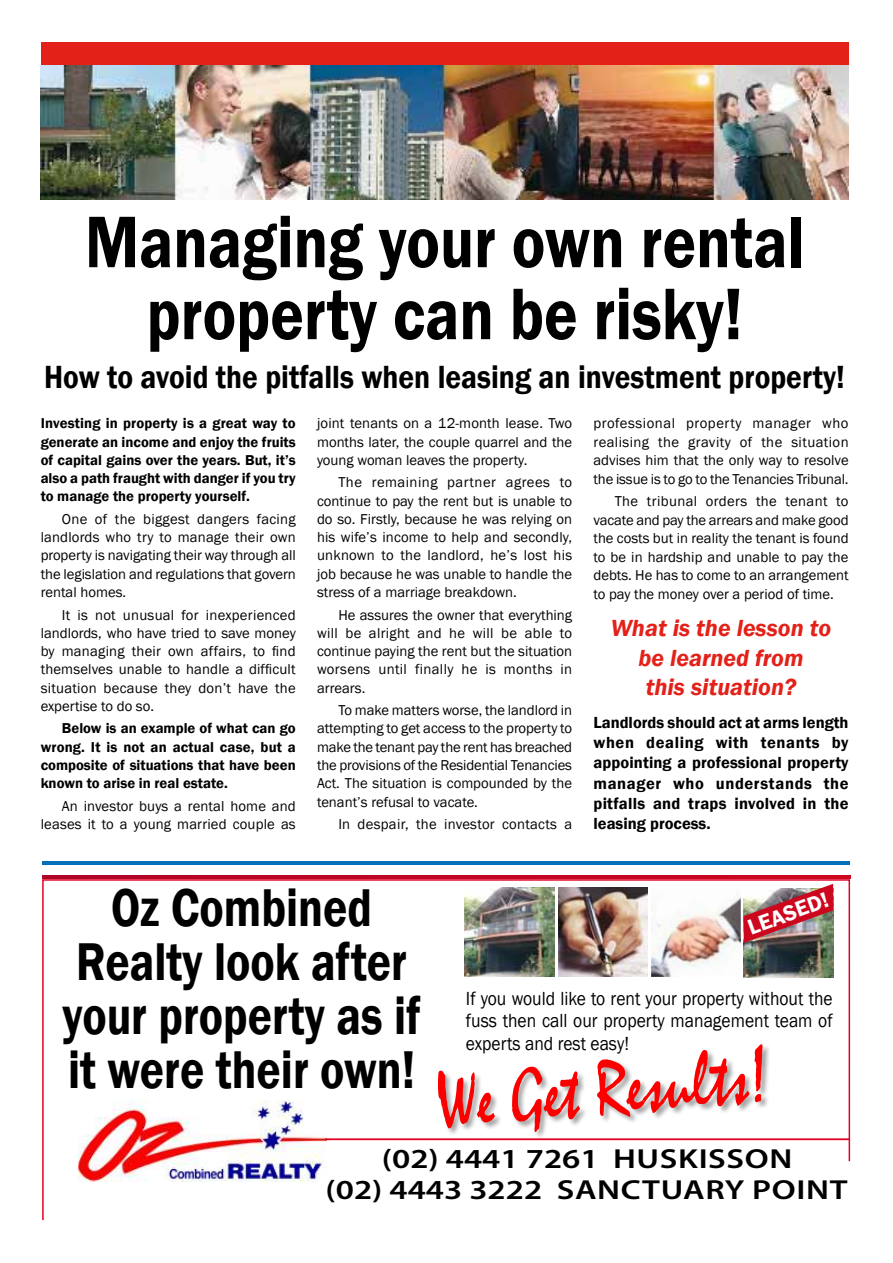
<style>
.page{position:relative;width:893px;height:1263px;background:#fff}
.page>*{position:absolute;margin:0;border:0;box-sizing:border-box;transform-origin:0 0}
.t1{font:81px "Mistral";color:#fc0000;scale:.83 1}
.t2{font:600 75.6px/72px "Franklin Gothic";color:#000;text-align:center;scale:.83 1}
.t3{font:600 54.6px/54px "Franklin Gothic";color:#000;text-align:center;scale:.83 1}
.t4{font:600 33px "Franklin Gothic";color:#000;scale:.89 1}
.t5{font:600 27.6px/30.3px "Myriad Pro";letter-spacing:.005em;color:#000;text-align:right;scale:1.23 1}
.t6{font:italic 600 24px/29.2px "Franklin Gothic";color:#e32119;text-align:center}
.t7{font:600 22.2px "Franklin Gothic";color:#fff}
.t8{font:19.5px/22.5px "Franklin Gothic";color:#000;text-align:justify;scale:.9 1}
.t9{font:600 16.5px/20.2px "Franklin Gothic";letter-spacing:.015em;color:#000;text-align:justify}
.t10{font:14.7px/18.3px "Franklin Gothic";color:#000;text-align:justify}
.t11{font:600 14.7px/18.3px "Franklin Gothic";color:#000;text-align:justify}
.t12{font:14.7px "Franklin Gothic";letter-spacing:.02em;color:#000}
</style>
<div class="page">
<svg style="left:42px;top:878px;width:809px;height:343px"></svg>
<img style="left:558px;top:888px;width:90px;height:89px">
<img style="left:651px;top:888px;width:90px;height:89px">
<img style="left:743px;top:943px;width:90px;height:35px">
<img style="left:743px;top:884px;width:90px;height:59px">
<img style="left:465px;top:888px;width:89px;height:89px">
<img style="left:78px;top:1100px;width:249px;height:82px">
<hr style="left:325px;top:1138px;width:524px;height:2px;background:#e20025">
<div style="left:437px;top:1043px;width:334px;height:97px;background:#000;opacity:.36"></div>
<svg style="left:43px;top:875px;width:807px;height:3px;background:#be0523"></svg>
<hr style="left:43px;top:861px;width:807px;height:3px;background:#0071b9">
<div style="left:41px;top:42px;width:808px;height:24px;background:#e32119"></div>
<img style="left:41px;top:66px;width:808px;height:133px">
<h2 class="t2" style="left:85px;top:207px;width:868px">Managing your own rental property can be risky!</h2>
<h3 class="t4" style="left:44px;top:357px;width:901px">How to avoid the pitfalls when leasing an investment property!</h3>
<p class="t10" style="left:317px;top:415px;width:257px">joint tenants on a 12-month lease. Two months later, the couple quarrel and the young woman leaves the property.</p>
<p class="t10" style="left:317px;top:474px;width:257px;text-indent:21px">The remaining partner agrees to continue to pay the rent but is unable to do so. Firstly, because he was relying on his wife’s income to help and secondly, unknown to the landlord, he’s lost his job because he was unable to handle the stress of a marriage breakdown.</p>
<p class="t10" style="left:317px;top:606px;width:257px;text-indent:21px">He assures the owner that everything will be alright and he will be able to continue paying the rent but the situation worsens until finally he is months in arrears.</p>
<p class="t10" style="left:317px;top:701px;width:257px;text-indent:21px">To make matters worse, the landlord in attempting to get access to the property to make the tenant pay the rent has breached the provisions of the Residential Tenancies Act. The situation is compounded by the tenant’s refusal to vacate.</p>
<p class="t12" style="left:338px;top:815px;width:235px">In despair, the investor contacts a</p>
<p class="t10" style="left:593px;top:414px;width:257px">professional property manager who realising the gravity of the situation advises him that the only way to resolve the issue is to go to the Tenancies Tribunal.</p>
<p class="t10" style="left:593px;top:492px;width:257px;text-indent:21px">The tribunal orders the tenant to vacate and pay the arrears and make good the costs but in reality the tenant is found to be in hardship and unable to pay the debts. He has to come to an arrangement to pay the money over a period of time.</p>
<h3 class="t6" style="left:611px;top:614px;width:222px">What is the lesson to be learned from<br>this situation?</h3>
<p class="t9" style="left:593px;top:712px;width:257px">Landlords should act at arms length when dealing with tenants by appointing a professional property manager who understands the pitfalls and traps involved in the leasing process.</p>
<p class="t11" style="left:41px;top:414px;width:257px">Investing in property is a great way to generate an income and enjoy the fruits of capital gains over the years. But, it’s also a path fraught with danger if you try to manage the property yourself.</p>
<p class="t10" style="left:41px;top:510px;width:257px;text-indent:21px">One of the biggest dangers facing landlords who try to manage their own property is navigating their way through all the legislation and regulations that govern rental homes.</p>
<p class="t10" style="left:41px;top:606px;width:257px;text-indent:21px">It is not unusual for inexperienced landlords, who have tried to save money by managing their own affairs, to find themselves unable to handle a difficult situation because they don’t have the expertise to do so.</p>
<p class="t11" style="left:41px;top:719px;width:257px;text-indent:21px">Below is an example of what can go wrong. It is not an actual case, but a composite of situations that have been known to arise in real estate.</p>
<p class="t10" style="left:41px;top:797px;width:257px;text-align:right">An investor buys a rental home and leases it to a young married couple as</p>
<h3 class="t3" style="left:63px;top:881px;width:433px">Oz Combined<br>Realty look after your property as if it were their own!</h3>
<h3 class="t7" style="left:744px;top:915px;width:86px;rotate:-20deg">LEASED!</h3>
<h3 class="t8" style="left:466px;top:987px;width:409px">If you would like to rent your property without the fuss then call our property management team of experts and rest easy!</h3>
<h1 class="t1" style="left:432px;top:1055px;width:403px;rotate:-5deg">We Get Results!</h1>
<h3 class="t5" style="left:326px;top:1143px;width:381px">(02) 4441 7261 HUSKISSON (02) 4443 3222 SAN CTUARY POIN</h3>
<h3 class="t5" style="left:830px;top:1173px;width:16px">T</h3>
</div>
